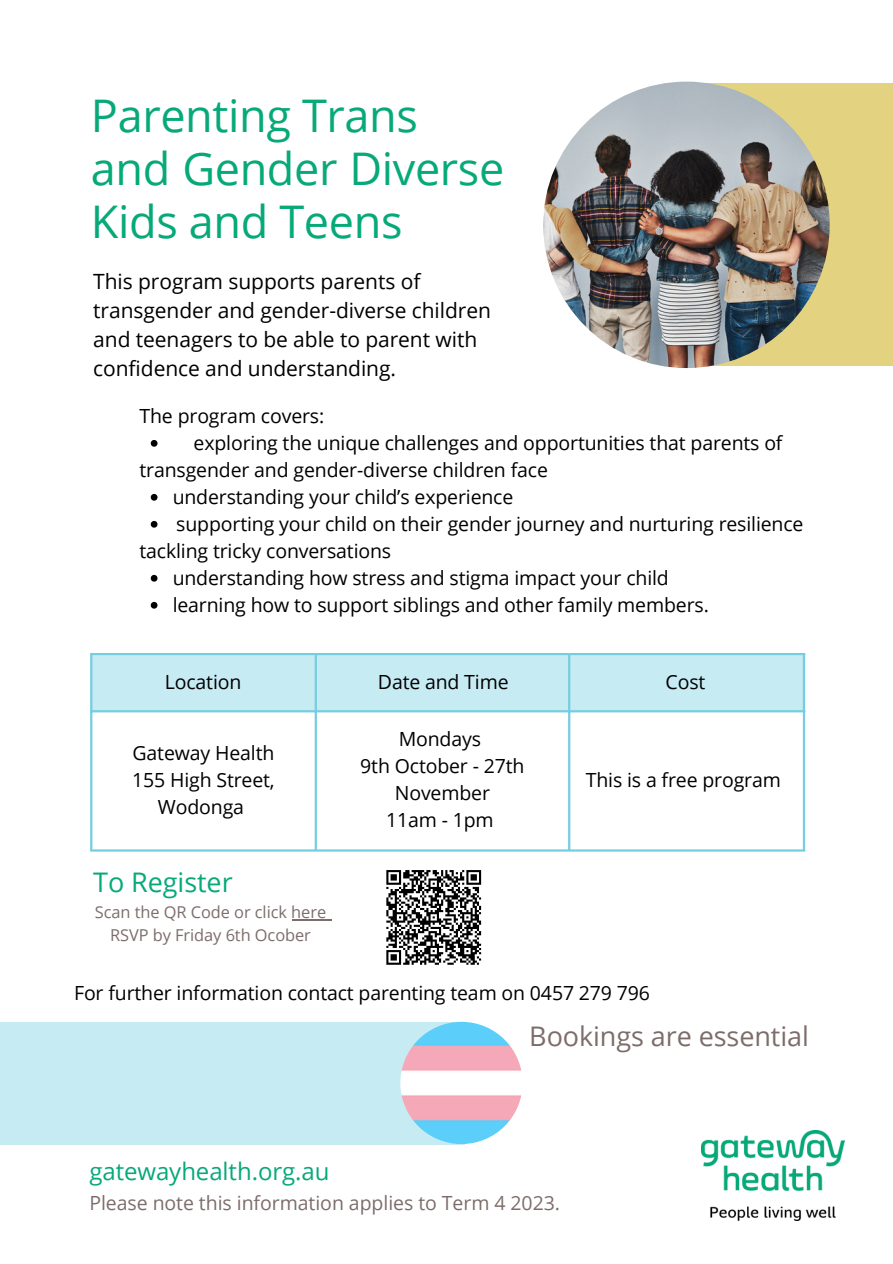
<style>
.page{position:relative;width:893px;height:1264px;background:#fff}
.page>*{position:absolute;margin:0;border:0;box-sizing:border-box;transform-origin:0 0}
.t1{font:45px/52.8px "Open Sans";letter-spacing:-.01em;color:#07a979}
.t2{font:27px "Open Sans";letter-spacing:-.005em;color:#7c6d6b}
.t3{font:27px "Open Sans";letter-spacing:-.005em;color:#07a979}
.t4{font:24px "Open Sans";letter-spacing:-.005em;color:#07a979}
.t5{font:21px/29.2px "Open Sans";letter-spacing:-.005em;color:#000}
.t6{font:19.5px/27px "Open Sans";letter-spacing:-.005em;color:#000;text-align:center}
.t7{font:19.5px "Open Sans";letter-spacing:-.005em;color:#7c6d6b}
.t8{font:16.35px/22.5px "Open Sans";letter-spacing:-.005em;color:#7c6d6b;text-align:center}
</style>
<div class="page">
<div style="left:92px;top:655px;width:710px;height:55px;background:#c7ebf3"></div>
<hr style="left:90px;top:655px;width:2px;height:194px;background:#74cee0">
<hr style="left:315px;top:655px;width:2px;height:194px;background:#74cee0">
<hr style="left:568px;top:655px;width:2px;height:194px;background:#74cee0">
<hr style="left:802px;top:655px;width:3px;height:194px;background:#74cee0">
<hr style="left:90px;top:653px;width:715px;height:2px;background:#74cee0">
<hr style="left:90px;top:710px;width:715px;height:2px;background:#74cee0">
<hr style="left:90px;top:849px;width:715px;height:2px;background:#74cee0">
<div style="left:677px;top:84px;width:215px;height:282px;background:#e3d280"></div>
<img style="left:543px;top:82px;width:286px;height:286px;border-radius:50%">
<div style="left:0;top:1021px;width:464px;height:123px;background:#c7ebf3"></div>
<img style="left:702px;top:1130px;width:142px;height:90px">
<img style="left:400px;top:1021px;width:122px;height:122px;border-radius:50%">
<hr style="left:292px;top:919px;width:35px;height:1px;background:#7c6d6b">
<svg style="left:386px;top:870px;width:96px;height:95px"></svg>
<svg style="left:151px;top:440px;width:6px;height:6px"></svg>
<svg style="left:151px;top:494px;width:6px;height:6px"></svg>
<svg style="left:151px;top:521px;width:6px;height:6px"></svg>
<svg style="left:151px;top:575px;width:6px;height:6px"></svg>
<svg style="left:151px;top:602px;width:6px;height:6px"></svg>
<p class="t1" style="left:91px;top:88px;width:328px">Parenting Trans</p>
<p class="t1" style="left:91px;top:141px;width:415px">and Gender Diverse<br>Kids and Teens</p>
<p class="t5" style="left:93px;top:266px;width:399px">This program supports parents of transgender and gender-diverse children and teenagers to be able to parent with confidence and understanding.</p>
<p class="t6" style="left:139px;top:402px;width:186px">The program covers:</p>
<p class="t6" style="left:139px;top:456px;width:410px">transgender and gender-diverse children face</p>
<p class="t6" style="left:194px;top:429px;width:590px">exploring the unique challenges and opportunities that parents of</p>
<p class="t6" style="left:173px;top:483px;width:342px">understanding your child’s experience</p>
<p class="t6" style="left:176px;top:510px;width:628px">supporting your child on their gender journey and nurturing resilience</p>
<p class="t6" style="left:173px;top:564px;width:497px">understanding how stress and stigma impact your child</p>
<p class="t6" style="left:173px;top:591px;width:537px">learning how to support siblings and other family members.</p>
<p class="t6" style="left:139px;top:537px;width:253px">tackling tricky conversations</p>
<p class="t6" style="left:165px;top:667px;width:78px">Location</p>
<p class="t6" style="left:378px;top:667px;width:132px">Date and Time</p>
<p class="t6" style="left:665px;top:667px;width:41px">Cost</p>
<p class="t6" style="left:132px;top:738px;width:144px">Gateway Health<br>155 High Street,<br>Wodonga</p>
<p class="t3" style="left:93px;top:863px;width:141px">To Register</p>
<p class="t8" style="left:95px;top:900px;width:233px">Scan the QR Code or click here<br>RSVP by Friday 6th Ocober</p>
<p class="t6" style="left:398px;top:725px;width:84px">Mondays</p>
<p class="t6" style="left:360px;top:752px;width:166px">9th October - 27th<br>November</p>
<p class="t6" style="left:386px;top:806px;width:109px">11am - 1pm</p>
<p class="t6" style="left:585px;top:765px;width:197px">This is a free program</p>
<p class="t6" style="left:74px;top:979px;width:577px">For further information contact parenting team on 0457 279 796</p>
<p class="t2" style="left:529px;top:1017px;width:281px">Bookings are essential</p>
<p class="t4" style="left:89px;top:1154px;width:242px">gatewayhealth.org.au</p>
<p class="t7" style="left:89px;top:1189px;width:472px">Please note this information applies to Term 4 2023.</p>
</div>
